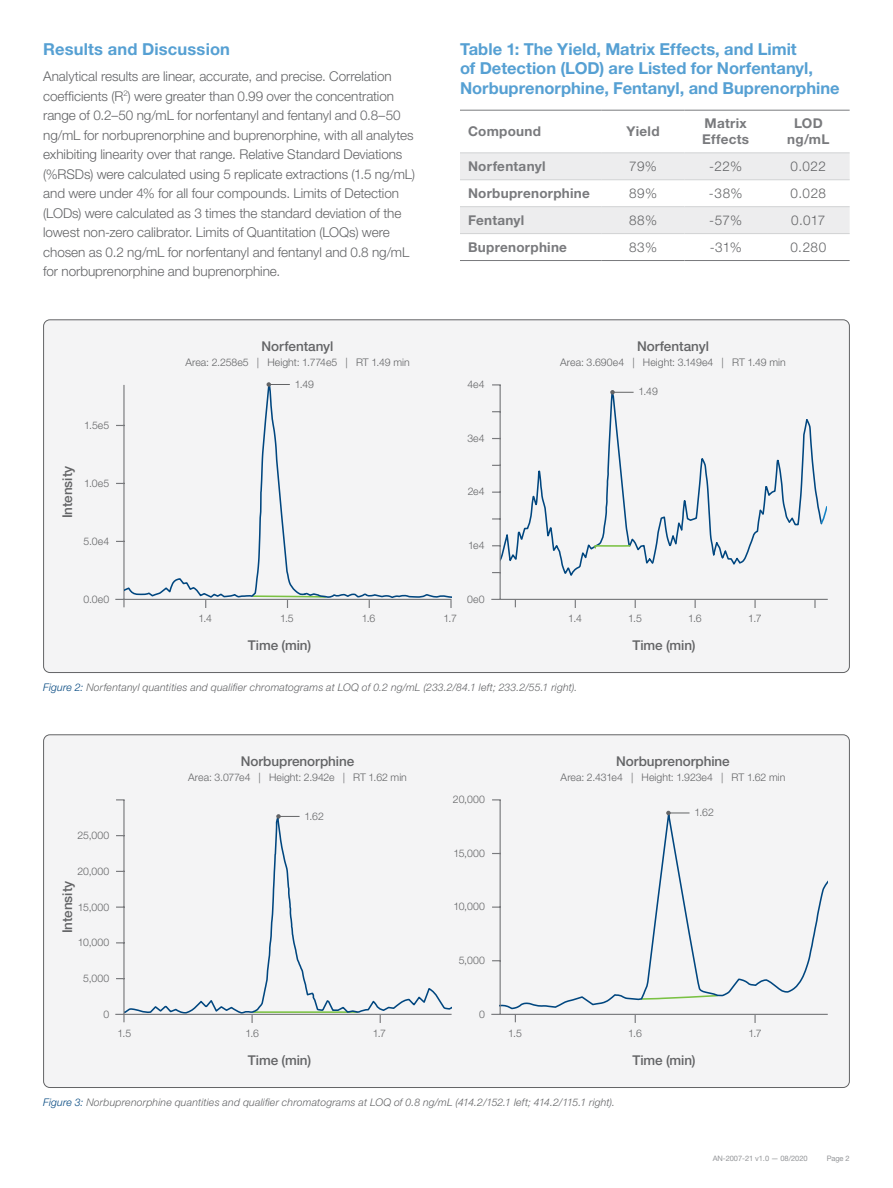
<style>
.page{position:relative;width:893px;height:1188px;background:#fff}
.page>*{position:absolute;margin:0;border:0;box-sizing:border-box;transform-origin:0 0}
.t1{font:700 16.5px/19.5px "Helvetica Neue LT Pro";color:#56a0d3}
.t2{font:300 13.5px/19.5px "Helvetica Neue LT Pro";letter-spacing:-.005em;color:#636466}
.t3{font:500 13.5px "Helvetica Neue LT Pro";letter-spacing:-.005em;color:#636466}
.t4{font:700 13.5px/15.8px "Helvetica Neue LT Pro";letter-spacing:.02em;color:#797a7d}
.t5{font:300 10.5px "Helvetica Neue LT Pro";letter-spacing:.005em;color:#636466}
.t6{font:italic 300 10.5px "Helvetica Neue LT Pro";letter-spacing:.015em;color:#636466}
.t7{font:7.5px "Helvetica Neue LT Pro";letter-spacing:-.01em;color:#939598}
.s1{color:#00467f}
</style>
<div class="page">
<svg style="left:460px;top:154px;width:390px;height:79px"></svg>
<hr style="left:460px;top:180px;width:142px;height:1px;background:#d0d2d3">
<hr style="left:602px;top:180px;width:82px;height:1px;background:#d0d2d3">
<hr style="left:684px;top:180px;width:83px;height:1px;background:#d0d2d3">
<hr style="left:767px;top:180px;width:83px;height:1px;background:#d0d2d3">
<hr style="left:460px;top:206px;width:142px;height:1px;background:#d0d2d3">
<hr style="left:602px;top:206px;width:82px;height:1px;background:#d0d2d3">
<hr style="left:684px;top:206px;width:83px;height:1px;background:#d0d2d3">
<hr style="left:767px;top:206px;width:83px;height:1px;background:#d0d2d3">
<hr style="left:460px;top:233px;width:142px;height:1px;background:#d0d2d3">
<hr style="left:602px;top:233px;width:82px;height:1px;background:#d0d2d3">
<hr style="left:684px;top:233px;width:83px;height:1px;background:#d0d2d3">
<hr style="left:767px;top:233px;width:83px;height:1px;background:#d0d2d3">
<hr style="left:460px;top:260px;width:142px;height:1px;background:#797a7d">
<hr style="left:602px;top:260px;width:82px;height:1px;background:#797a7d">
<hr style="left:684px;top:260px;width:83px;height:1px;background:#797a7d">
<hr style="left:767px;top:260px;width:83px;height:1px;background:#797a7d">
<hr style="left:460px;top:153px;width:142px;height:1px;background:#d0d2d3">
<hr style="left:602px;top:153px;width:82px;height:1px;background:#d0d2d3">
<hr style="left:684px;top:153px;width:83px;height:1px;background:#d0d2d3">
<hr style="left:767px;top:153px;width:83px;height:1px;background:#d0d2d3">
<hr style="left:460px;top:110px;width:142px;height:1px;background:#797a7d">
<hr style="left:602px;top:110px;width:82px;height:1px;background:#797a7d">
<hr style="left:684px;top:110px;width:83px;height:1px;background:#797a7d">
<hr style="left:767px;top:110px;width:83px;height:1px;background:#797a7d">
<div style="left:44px;top:320px;width:805px;height:353px;background:#f4f4f5;border-radius:6px"></div>
<svg style="left:115px;top:384px;width:337px;height:224px"></svg>
<svg style="left:124px;top:385px;width:328px;height:214px"></svg>
<svg style="left:491px;top:384px;width:337px;height:224px"></svg>
<svg style="left:267px;top:382px;width:23px;height:5px"></svg>
<svg style="left:610px;top:390px;width:24px;height:5px"></svg>
<div style="left:44px;top:735px;width:805px;height:353px;background:#f4f4f5;border-radius:6px"></div>
<svg style="left:115px;top:799px;width:337px;height:224px"></svg>
<svg style="left:491px;top:799px;width:337px;height:224px"></svg>
<svg style="left:276px;top:814px;width:24px;height:5px"></svg>
<svg style="left:666px;top:811px;width:23px;height:4px"></svg>
<p class="t1" style="left:43px;top:39px;width:188px">Results and Discussion</p>
<p class="t2" style="left:43px;top:66px;width:373px">Analytical results are linear, accurate, and precise. Correlation coefficients (R<sup>2</sup>) were greater than 0.99 over the concentration range of 0.2–50 ng/mL for norfentanyl and fentanyl and 0.8–50 ng/mL for norbuprenorphine and buprenorphine, with all analytes exhibiting linearity over that range. Relative Standard Deviations (%RSDs) were calculated using 5 replicate extractions (1.5 ng/mL) and were under 4% for all four compounds. Limits of Detection (LODs) were calculated as 3 times the standard deviation of the lowest non-zero calibrator. Limits of Quantitation (LOQs) were chosen as 0.2 ng/mL for norfentanyl and fentanyl and 0.8 ng/mL for norbuprenorphine and buprenorphine.</p>
<p class="t3" style="left:262px;top:339px;width:73px">Norfentanyl</p>
<p class="t5" style="left:185px;top:356px;width:226px">Area: 2.258e5 | Height: 1.774e5 | RT 1.49 min</p>
<p class="t1" style="left:460px;top:39px;width:381px">Table 1: The Yield, Matrix Effects, and Limit<br>of Detection (LOD) are Listed for Norfentanyl,<br>Norbuprenorphine, Fentanyl, and Buprenorphine</p>
<p class="t4" style="left:468px;top:123px;width:74px">Compound</p>
<p class="t4" style="left:626px;top:123px;width:35px">Yield</p>
<p class="t4" style="left:702px;top:115px;width:49px">Matrix<br>Effects</p>
<p class="t4" style="left:787px;top:115px;width:44px;text-align:center">LOD ng/mL</p>
<p class="t4" style="left:468px;top:158px;width:79px">Norfentanyl</p>
<p class="t2" style="left:629px;top:156px;width:29px">79%</p>
<p class="t2" style="left:709px;top:156px;width:35px">-22%</p>
<p class="t2" style="left:790px;top:156px;width:37px">0.022</p>
<p class="t4" style="left:468px;top:185px;width:123px">Norbuprenorphine</p>
<p class="t2" style="left:629px;top:183px;width:30px">89%</p>
<p class="t2" style="left:709px;top:183px;width:35px">-38%</p>
<p class="t2" style="left:791px;top:183px;width:37px">0.028</p>
<p class="t4" style="left:468px;top:212px;width:58px">Fentanyl</p>
<p class="t2" style="left:629px;top:210px;width:29px">88%</p>
<p class="t2" style="left:709px;top:210px;width:35px">-57%</p>
<p class="t2" style="left:791px;top:210px;width:36px">0.017</p>
<p class="t4" style="left:468px;top:239px;width:100px">Buprenorphine</p>
<p class="t2" style="left:629px;top:237px;width:29px">83%</p>
<p class="t2" style="left:710px;top:237px;width:34px">-31%</p>
<p class="t2" style="left:790px;top:237px;width:37px">0.280</p>
<p class="t3" style="left:637px;top:339px;width:73px">Norfentanyl</p>
<p class="t5" style="left:560px;top:356px;width:227px">Area: 3.690e4 | Height: 3.149e4 | RT 1.49 min</p>
<p class="t5" style="left:84px;top:419px;width:27px">1.5e5</p>
<p class="t3" style="left:59px;top:518px;width:54px;rotate:-90deg">Intensity</p>
<p class="t5" style="left:84px;top:477px;width:27px">1.0e5</p>
<p class="t5" style="left:84px;top:535px;width:27px">5.0e4</p>
<p class="t5" style="left:83px;top:593px;width:27px">0.0e0</p>
<p class="t5" style="left:295px;top:378px;width:21px">1.49</p>
<p class="t5" style="left:467px;top:378px;width:19px">4e4</p>
<p class="t5" style="left:467px;top:432px;width:19px">3e4</p>
<p class="t5" style="left:468px;top:485px;width:18px">2e4</p>
<p class="t5" style="left:468px;top:539px;width:18px">1e4</p>
<p class="t5" style="left:198px;top:611px;width:15px">1.4</p>
<p class="t5" style="left:280px;top:611px;width:15px">1.5</p>
<p class="t5" style="left:362px;top:611px;width:15px">1.6</p>
<p class="t5" style="left:444px;top:611px;width:15px">1.7</p>
<p class="t3" style="left:248px;top:637px;width:65px">Time (min)</p>
<p class="t5" style="left:467px;top:593px;width:19px">0e0</p>
<p class="t5" style="left:638px;top:385px;width:21px">1.49</p>
<p class="t5" style="left:568px;top:611px;width:15px">1.4</p>
<p class="t5" style="left:628px;top:611px;width:15px">1.5</p>
<p class="t5" style="left:688px;top:611px;width:15px">1.6</p>
<p class="t5" style="left:748px;top:611px;width:15px">1.7</p>
<p class="t3" style="left:632px;top:637px;width:65px">Time (min)</p>
<p class="t6" style="left:43px;top:681px;width:536px"><span class="s1">Figure 2:</span> Norfentanyl quantities and qualifier chromatograms at LOQ of 0.2 ng/mL (233.2/84.1 left; 233.2/55.1 right).</p>
<p class="t3" style="left:241px;top:754px;width:115px">Norbuprenorphine</p>
<p class="t5" style="left:188px;top:771px;width:220px">Area: 3.077e4 | Height: 2.942e | RT 1.62 min</p>
<p class="t5" style="left:453px;top:793px;width:33px">20,000</p>
<p class="t3" style="left:616px;top:754px;width:115px">Norbuprenorphine</p>
<p class="t5" style="left:561px;top:771px;width:226px">Area: 2.431e4 | Height: 1.923e4 | RT 1.62 min</p>
<p class="t5" style="left:78px;top:829px;width:33px">25,000</p>
<p class="t5" style="left:77px;top:865px;width:33px">20,000</p>
<p class="t5" style="left:304px;top:809px;width:21px">1.62</p>
<p class="t5" style="left:694px;top:806px;width:21px">1.62</p>
<p class="t5" style="left:453px;top:847px;width:33px">15,000</p>
<p class="t3" style="left:59px;top:933px;width:54px;rotate:-90deg">Intensity</p>
<p class="t5" style="left:78px;top:900px;width:33px">15,000</p>
<p class="t5" style="left:453px;top:900px;width:33px">10,000</p>
<p class="t5" style="left:78px;top:936px;width:33px">10,000</p>
<p class="t5" style="left:83px;top:972px;width:28px">5,000</p>
<p class="t5" style="left:103px;top:1008px;width:7px">0</p>
<p class="t5" style="left:118px;top:1026px;width:15px">1.5</p>
<p class="t5" style="left:246px;top:1026px;width:15px">1.6</p>
<p class="t5" style="left:373px;top:1026px;width:15px">1.7</p>
<p class="t3" style="left:248px;top:1052px;width:65px">Time (min)</p>
<p class="t5" style="left:459px;top:954px;width:28px">5,000</p>
<p class="t5" style="left:479px;top:1008px;width:7px">0</p>
<p class="t5" style="left:508px;top:1026px;width:15px">1.5</p>
<p class="t5" style="left:628px;top:1026px;width:15px">1.6</p>
<p class="t5" style="left:748px;top:1026px;width:15px">1.7</p>
<p class="t3" style="left:632px;top:1052px;width:65px">Time (min)</p>
<p class="t6" style="left:43px;top:1096px;width:573px"><span class="s1">Figure 3:</span> Norbuprenorphine quantities and qualifier chromatograms at LOQ of 0.8 ng/mL (414.2/152.1 left; 414.2/115.1 right).</p>
<p class="t7" style="left:713px;top:1154px;width:96px">AN-2007-21 v1.0 — 08/2020</p>
<p class="t7" style="left:827px;top:1154px;width:25px">Page 2</p>
</div>
